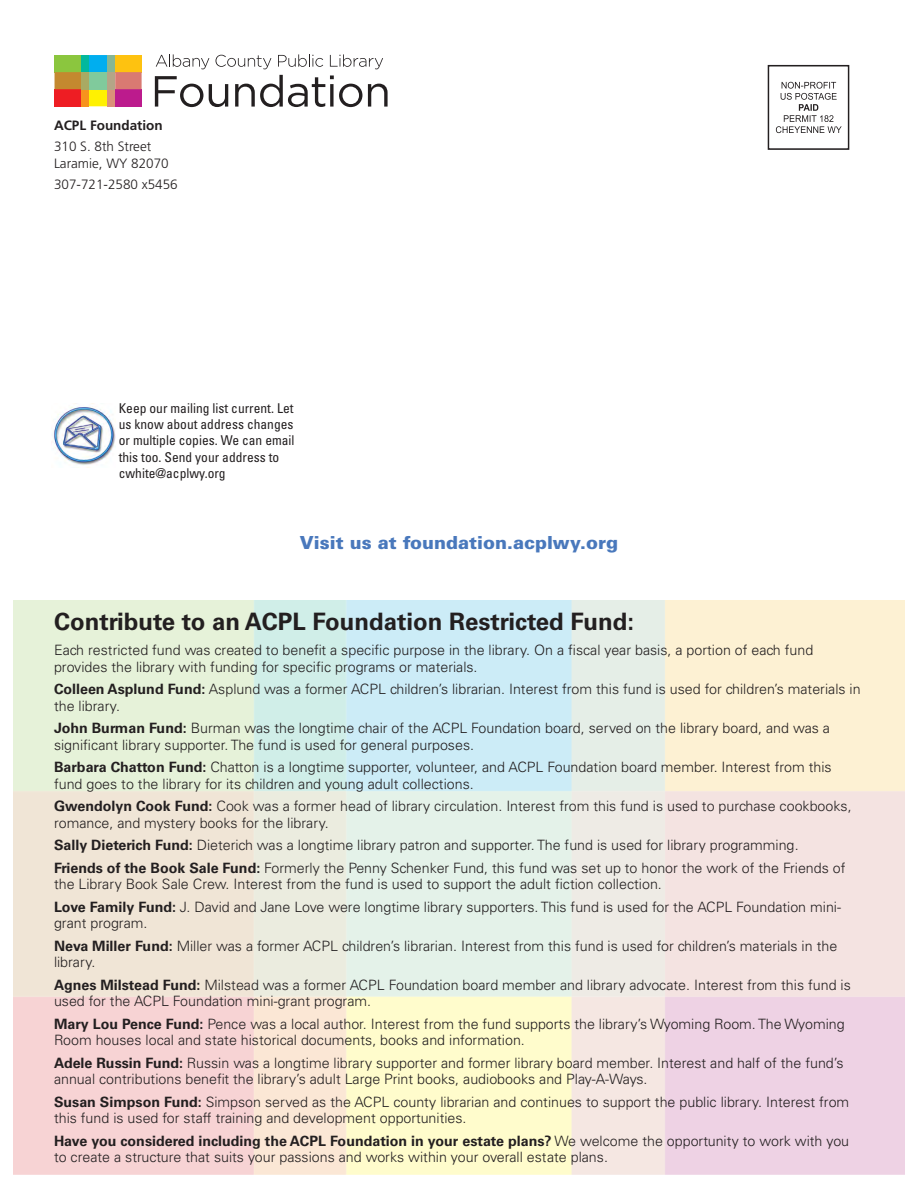
<style>
.page{position:relative;width:918px;height:1188px;background:#fff}
.page>*{position:absolute;margin:0;border:0;box-sizing:border-box;transform-origin:0 0}
.t1{font:700 24px "Univers LT Std";color:#231f20}
.t2{font:900 18px "Univers LT Std";color:#4978bc}
.t3{font:300 14.25px "Univers LT Std";color:#231f20}
.t4{font:700 14.25px "Univers LT Std";color:#231f20}
.t5{font:condensed 13.5px "Univers LT Std";color:#231f20}
.t6{font:300 13.5px "Frutiger LT Std";color:#231f20}
.t7{font:700 13.5px "Frutiger LT Std";color:#231f20}
.s1{font-weight:700}
.s2{font-weight:300}
</style>
<div class="page">
<img style="left:51px;top:403px;width:64px;height:62px">
<svg style="left:776px;top:82px;width:66px;height:51px"></svg>
<div style="left:768px;top:65px;width:81px;height:85px;border:2px solid #231f20"></div>
<svg style="left:156px;top:54px;width:53px;height:15px"></svg>
<svg style="left:216px;top:55px;width:55px;height:14px"></svg>
<svg style="left:278px;top:54px;width:45px;height:13px"></svg>
<svg style="left:330px;top:54px;width:53px;height:15px"></svg>
<svg style="left:55px;top:55px;width:87px;height:51px;background:#b4905a"></svg>
<div style="left:107px;top:72px;width:8px;height:17px;background:#b4a587"></div>
<svg style="left:155px;top:76px;width:48px;height:31px"></svg>
<svg style="left:209px;top:84px;width:19px;height:23px"></svg>
<svg style="left:235px;top:75px;width:127px;height:32px"></svg>
<svg style="left:368px;top:84px;width:20px;height:23px"></svg>
<p class="t7" style="left:54px;top:120px;width:110px">ACPL Foundation</p>
<p class="t6" style="left:54px;top:141px;width:99px">310 S. 8th Street</p>
<p class="t6" style="left:54px;top:158px;width:116px">Laramie, WY 82070</p>
<p class="t6" style="left:54px;top:179px;width:125px">307-721-2580 x5456</p>
<p class="t5" style="left:119px;top:403px;width:176px">Keep our mailing list current. Let</p>
<p class="t5" style="left:119px;top:419px;width:176px">us know about address changes</p>
<p class="t5" style="left:119px;top:436px;width:177px">or multiple copies. We can email</p>
<p class="t5" style="left:119px;top:452px;width:162px">this too. Send your address to</p>
<p class="t5" style="left:119px;top:468px;width:108px">cwhite@acplwy.org</p>
<p class="t2" style="left:300px;top:536px;width:320px">Visit us at foundation.acplwy.org</p>
<p class="t1" style="left:54px;top:612px;width:582px">Contribute to an ACPL Foundation Restricted Fund:</p>
<p class="t3" style="left:54px;top:645px;width:761px">Each restricted fund was created to benefit a specific purpose in the library. On a fiscal year basis, a portion of each fund</p>
<p class="t3" style="left:54px;top:662px;width:425px">provides the library with funding for specific programs or materials.</p>
<p class="t3" style="left:54px;top:684px;width:808px"><span class="s1">Colleen Asplund Fund:</span> Asplund was a former ACPL children’s librarian. Interest from this fund is used for children’s materials in</p>
<p class="t3" style="left:54px;top:701px;width:68px">the library.</p>
<p class="t3" style="left:54px;top:723px;width:778px"><span class="s1">John Burman Fund:</span> Burman was the longtime chair of the ACPL Foundation board, served on the library board, and was a</p>
<p class="t3" style="left:54px;top:740px;width:422px">significant library supporter. The fund is used for general purposes.</p>
<p class="t3" style="left:54px;top:762px;width:779px"><span class="s1">Barbara Chatton Fund:</span> Chatton is a longtime supporter, volunteer, and ACPL Foundation board member. Interest from this</p>
<p class="t3" style="left:54px;top:779px;width:421px">fund goes to the library for its children and young adult collections.</p>
<p class="t3" style="left:54px;top:801px;width:799px"><span class="s1">Gwendolyn Cook Fund:</span> Cook was a former head of library circulation. Interest from this fund is used to purchase cookbooks,</p>
<p class="t3" style="left:54px;top:818px;width:276px">romance, and mystery books for the library.</p>
<p class="t3" style="left:54px;top:840px;width:746px"><span class="s1">Sally Dieterich Fund:</span> Dieterich was a longtime library patron and supporter. The fund is used for library programming.</p>
<p class="t3" style="left:54px;top:863px;width:793px"><span class="s1">Friends of the Book Sale Fund:</span> Formerly the Penny Schenker Fund, this fund was set up to honor the work of the Friends of</p>
<p class="t3" style="left:54px;top:879px;width:609px">the Library Book Sale Crew. Interest from the fund is used to support the adult fiction collection.</p>
<p class="t3" style="left:54px;top:902px;width:789px"><span class="s1">Love Family Fund:</span> J. David and Jane Love were longtime library supporters. This fund is used for the ACPL Foundation mini-</p>
<p class="t3" style="left:54px;top:918px;width:95px">grant program.</p>
<p class="t3" style="left:54px;top:941px;width:785px"><span class="s1">Neva Miller Fund:</span> Miller was a former ACPL children’s librarian. Interest from this fund is used for children’s materials in the</p>
<p class="t3" style="left:54px;top:957px;width:43px">library.</p>
<p class="t3" style="left:54px;top:980px;width:798px"><span class="s1">Agnes Milstead Fund:</span> Milstead was a former ACPL Foundation board member and library advocate. Interest from this fund is</p>
<p class="t3" style="left:54px;top:996px;width:319px">used for the ACPL Foundation mini-grant program.</p>
<p class="t3" style="left:54px;top:1019px;width:792px"><span class="s1">Mary Lou Pence Fund:</span> Pence was a local author. Interest from the fund supports the library’s Wyoming Room. The Wyoming</p>
<p class="t3" style="left:54px;top:1035px;width:472px">Room houses local and state historical documents, books and information.</p>
<p class="t3" style="left:54px;top:1058px;width:791px"><span class="s1">Adele Russin Fund:</span> Russin was a longtime library supporter and former library board member. Interest and half of the fund’s</p>
<p class="t3" style="left:54px;top:1074px;width:595px">annual contributions benefit the library’s adult Large Print books, audiobooks and Play-A-Ways.</p>
<p class="t3" style="left:54px;top:1097px;width:797px"><span class="s1">Susan Simpson Fund:</span> Simpson served as the ACPL county librarian and continues to support the public library. Interest from</p>
<p class="t3" style="left:54px;top:1113px;width:414px">this fund is used for staff training and development opportunities.</p>
<p class="t4" style="left:54px;top:1136px;width:797px">Have you considered including the ACPL Foundation in your estate plans? <span class="s2">We welcome the opportunity to work with you</span></p>
<p class="t3" style="left:54px;top:1152px;width:555px">to create a structure that suits your passions and works within your overall estate plans.</p>
</div>
